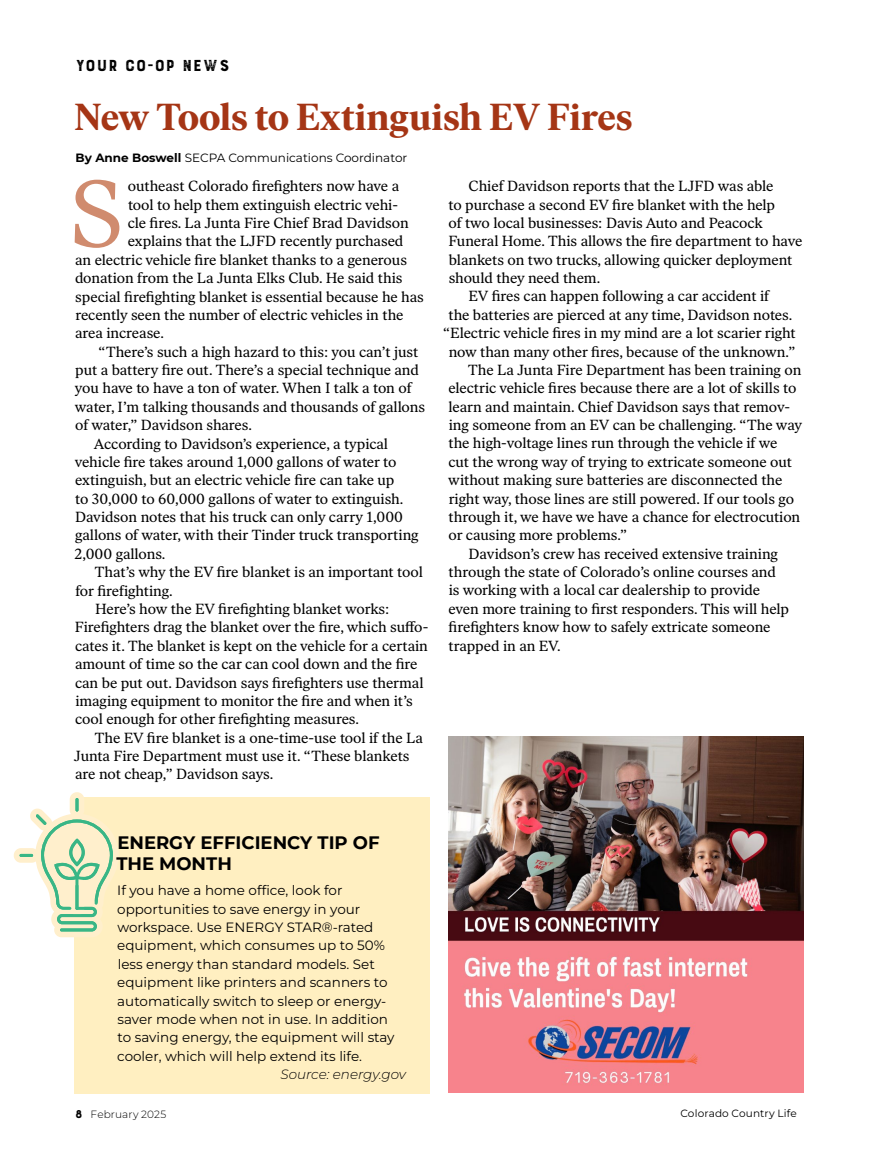
<style>
.page{position:relative;width:878px;height:1175px;background:#fff}
.page>*{position:absolute;margin:0;border:0;box-sizing:border-box;transform-origin:0 0}
.t1{font:93.3px "Ivar Text";color:#d08b6e}
.t2{font:700 37.5px "Ivar Headline";letter-spacing:-.005em;color:#a53515}
.t3{font:700 21px "Burford Rustic";color:#000}
.t4{font:700 18px/21px "Montserrat";color:#000}
.t5{font:14.7px "Ivar Text";letter-spacing:-.005em;color:#000}
.t6{font:13.5px/18.3px "Montserrat";color:#000}
.t7{font:italic 300 13.5px "Montserrat";color:#000}
.t8{font:12px "Montserrat";color:#000}
.t9{font:10.5px "Montserrat";letter-spacing:.015em;color:#000}
.t10{font:300 10.5px "Montserrat";letter-spacing:.01em;color:#000}
.s1{font-weight:700}
.s2{font-family:"Burford Rustic";font-weight:900;font-size:15px}
</style>
<div class="page">
<img style="left:448px;top:736px;width:355px;height:356px">
<div style="left:74px;top:798px;width:356px;height:296px;background:#ffefc1"></div>
<svg style="left:14px;top:792px;width:105px;height:145px"></svg>
<h3 class="t3" style="left:75px;top:55px;width:156px">YOUR CO-OP NEWS</h3>
<h2 class="t2" style="left:74px;top:95px;width:559px">New Tools to Extinguish EV Fires</h2>
<p class="t8" style="left:76px;top:149px;width:333px"><span class="s1">By Anne Boswell</span> SECPA Communications Coordinator</p>
<h1 class="t1" style="left:69px;top:159px;width:56px">S</h1>
<p class="t5" style="left:128px;top:178px;width:273px">outheast Colorado firefighters now have a</p>
<p class="t5" style="left:128px;top:196px;width:271px">tool to help them extinguish electric vehi-</p>
<p class="t5" style="left:128px;top:214px;width:282px">cle fires. La Junta Fire Chief Brad Davidson</p>
<p class="t5" style="left:128px;top:233px;width:277px">explains that the LJFD recently purchased</p>
<p class="t5" style="left:75px;top:251px;width:333px">an electric vehicle fire blanket thanks to a generous</p>
<p class="t5" style="left:75px;top:269px;width:329px">donation from the La Junta Elks Club. He said this</p>
<p class="t5" style="left:75px;top:288px;width:350px">special firefighting blanket is essential because he has</p>
<p class="t5" style="left:75px;top:306px;width:329px">recently seen the number of electric vehicles in the</p>
<p class="t5" style="left:75px;top:324px;width:90px">area increase.</p>
<p class="t5" style="left:98px;top:343px;width:321px">“There’s such a high hazard to this: you can’t just</p>
<p class="t5" style="left:75px;top:361px;width:345px">put a battery fire out. There’s a special technique and</p>
<p class="t5" style="left:75px;top:380px;width:338px">you have to have a ton of water. When I talk a ton of</p>
<p class="t5" style="left:75px;top:398px;width:352px">water, I’m talking thousands and thousands of gallons</p>
<p class="t5" style="left:75px;top:416px;width:178px">of water,” Davidson shares.</p>
<p class="t5" style="left:94px;top:435px;width:295px">According to Davidson’s experience, a typical</p>
<p class="t5" style="left:75px;top:453px;width:323px">vehicle fire takes around 1,000 gallons of water to</p>
<p class="t5" style="left:75px;top:471px;width:321px">extinguish, but an electric vehicle fire can take up</p>
<p class="t5" style="left:75px;top:490px;width:330px">to 30,000 to 60,000 gallons of water to extinguish.</p>
<p class="t5" style="left:75px;top:508px;width:329px">Davidson notes that his truck can only carry 1,000</p>
<p class="t5" style="left:75px;top:527px;width:345px">gallons of water, with their Tinder truck transporting</p>
<p class="t5" style="left:75px;top:545px;width:92px">2,000 gallons.</p>
<p class="t5" style="left:94px;top:563px;width:330px">That’s why the EV fire blanket is an important tool</p>
<p class="t5" style="left:75px;top:582px;width:99px">for firefighting.</p>
<p class="t5" style="left:95px;top:600px;width:296px">Here’s how the EV firefighting blanket works:</p>
<p class="t5" style="left:75px;top:618px;width:355px">Firefighters drag the blanket over the fire, which suffo-</p>
<p class="t5" style="left:75px;top:637px;width:354px">cates it. The blanket is kept on the vehicle for a certain</p>
<p class="t5" style="left:75px;top:655px;width:344px">amount of time so the car can cool down and the fire</p>
<p class="t5" style="left:75px;top:673px;width:350px">can be put out. Davidson says firefighters use thermal</p>
<p class="t5" style="left:75px;top:692px;width:339px">imaging equipment to monitor the fire and when it’s</p>
<p class="t5" style="left:75px;top:710px;width:285px">cool enough for other firefighting measures.</p>
<p class="t5" style="left:94px;top:729px;width:330px">The EV fire blanket is a one-time-use tool if the La</p>
<p class="t5" style="left:74px;top:747px;width:337px">Junta Fire Department must use it. “These blankets</p>
<p class="t5" style="left:75px;top:765px;width:200px">are not cheap,” Davidson says.</p>
<p class="t5" style="left:468px;top:177px;width:306px">Chief Davidson reports that the LJFD was able</p>
<p class="t5" style="left:448px;top:196px;width:328px">to purchase a second EV fire blanket with the help</p>
<p class="t5" style="left:448px;top:214px;width:316px">of two local businesses: Davis Auto and Peacock</p>
<p class="t5" style="left:448px;top:232px;width:355px">Funeral Home. This allows the fire department to have</p>
<p class="t5" style="left:449px;top:251px;width:345px">blankets on two trucks, allowing quicker deployment</p>
<p class="t5" style="left:448px;top:269px;width:153px">should they need them.</p>
<p class="t5" style="left:468px;top:288px;width:302px">EV fires can happen following a car accident if</p>
<p class="t5" style="left:448px;top:306px;width:345px">the batteries are pierced at any time, Davidson notes.</p>
<p class="t5" style="left:443px;top:324px;width:354px">“Electric vehicle fires in my mind are a lot scarier right</p>
<p class="t5" style="left:448px;top:343px;width:348px">now than many other fires, because of the unknown.”</p>
<p class="t5" style="left:468px;top:361px;width:335px">The La Junta Fire Department has been training on</p>
<p class="t5" style="left:448px;top:379px;width:349px">electric vehicle fires because there are a lot of skills to</p>
<p class="t5" style="left:448px;top:398px;width:343px">learn and maintain. Chief Davidson says that remov-</p>
<p class="t5" style="left:448px;top:416px;width:355px">ing someone from an EV can be challenging. “The way</p>
<p class="t5" style="left:448px;top:434px;width:330px">the high-voltage lines run through the vehicle if we</p>
<p class="t5" style="left:448px;top:453px;width:345px">cut the wrong way of trying to extricate someone out</p>
<p class="t5" style="left:448px;top:471px;width:335px">without making sure batteries are disconnected the</p>
<p class="t5" style="left:448px;top:490px;width:347px">right way, those lines are still powered. If our tools go</p>
<p class="t5" style="left:448px;top:508px;width:353px">through it, we have we have a chance for electrocution</p>
<p class="t5" style="left:448px;top:526px;width:180px">or causing more problems.”</p>
<p class="t5" style="left:468px;top:545px;width:311px">Davidson’s crew has received extensive training</p>
<p class="t5" style="left:448px;top:563px;width:329px">through the state of Colorado’s online courses and</p>
<p class="t5" style="left:448px;top:581px;width:313px">is working with a local car dealership to provide</p>
<p class="t5" style="left:448px;top:600px;width:342px">even more training to first responders. This will help</p>
<p class="t5" style="left:448px;top:618px;width:323px">firefighters know how to safely extricate someone</p>
<p class="t5" style="left:448px;top:637px;width:114px">trapped in an EV.</p>
<p class="t4" style="left:116px;top:831px;width:265px">ENERGY EFFICIENCY TIP OF<br>THE MONTH</p>
<p class="t6" style="left:117px;top:882px;width:279px">If you have a home office, look for opportunities to save energy in your workspace. Use ENERGY STAR®-rated equipment, which consumes up to 50% less energy than standard models. Set equipment like printers and scanners to automatically switch to sleep or energy&shy;saver mode when not in use. In addition to saving energy, the equipment will stay cooler, which will help extend its life.</p>
<p class="t7" style="left:280px;top:1065px;width:127px">Source: energy.gov</p>
<p class="t10" style="left:75px;top:1107px;width:93px"><span class="s2">8</span> February 2025</p>
<p class="t9" style="left:680px;top:1106px;width:118px">Colorado Country Life</p>
</div>
